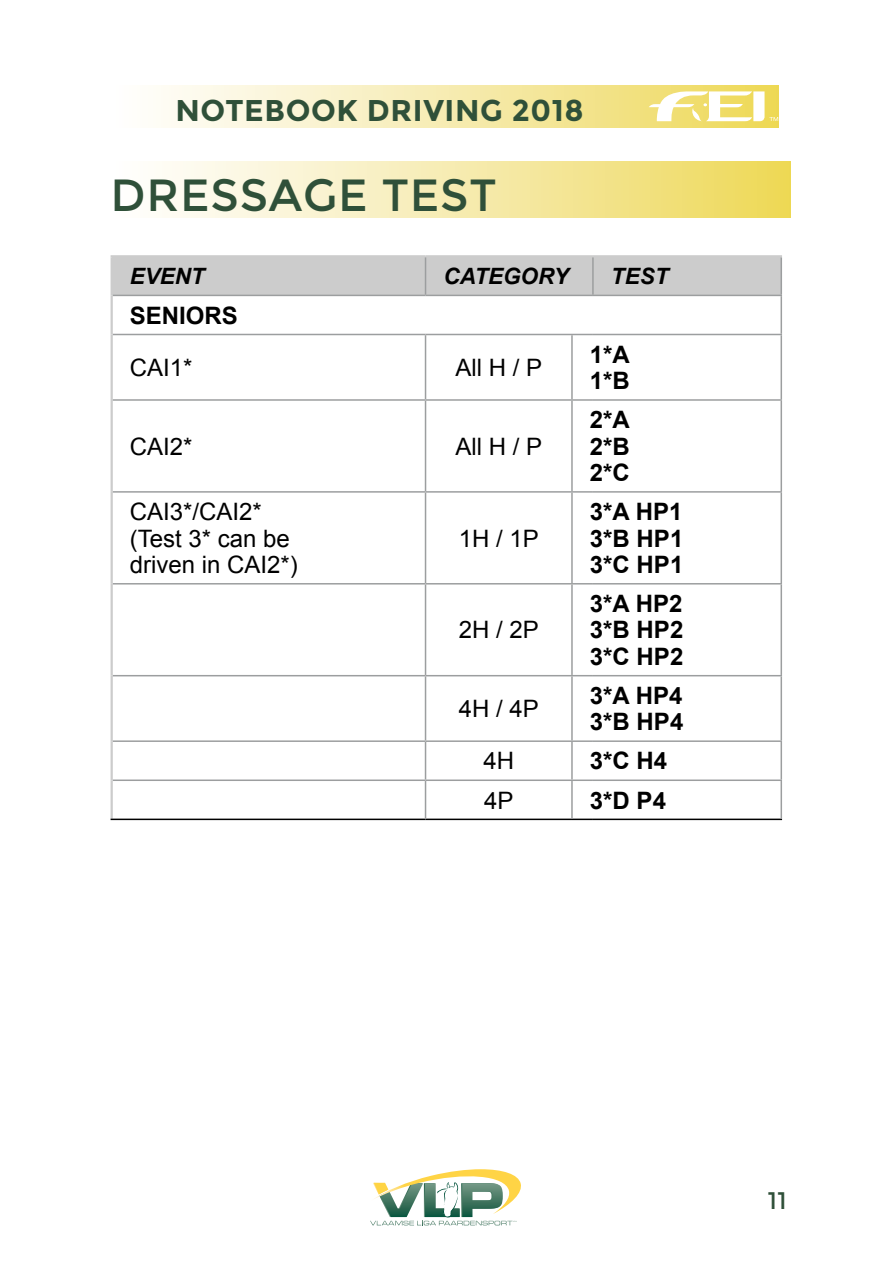
<style>
.page{position:relative;width:893px;height:1276px;background:#fff}
.page>*{position:absolute;margin:0;border:0;box-sizing:border-box;transform-origin:0 0}
.t1{font:45px "Montserrat";letter-spacing:.02em;color:#2f5039}
.t2{font:700 30px "Montserrat";letter-spacing:.02em;color:#2f5039}
.t3{font:700 24px/26.4px "Arial";color:#000;text-align:justify}
.t4{font:24px/26.4px "Arial";color:#000}
.t5{font:24px "Montserrat";color:#2f5039}
.t6{font:italic 700 22.5px "Arial";color:#000}
</style>
<div class="page">
<div style="left:111px;top:85px;width:667px;height:43px;background:linear-gradient(to right,#fff,#eed95c)"></div>
<svg style="left:370px;top:1169px;width:151px;height:56px"></svg>
<svg style="left:649px;top:91px;width:129px;height:30px"></svg>
<svg style="left:113px;top:335px;width:667px;height:483px"></svg>
<hr style="left:111px;top:295px;width:2px;height:39px;background:#ccc">
<hr style="left:111px;top:334px;width:2px;height:66px;background:#ccc">
<hr style="left:111px;top:400px;width:2px;height:92px;background:#ccc">
<hr style="left:111px;top:492px;width:2px;height:92px;background:#ccc">
<hr style="left:111px;top:584px;width:2px;height:91px;background:#ccc">
<hr style="left:111px;top:675px;width:2px;height:66px;background:#ccc">
<hr style="left:111px;top:741px;width:2px;height:39px;background:#ccc">
<hr style="left:111px;top:780px;width:2px;height:38px;background:#ccc">
<hr style="left:111px;top:257px;width:2px;height:38px;background:#ccc">
<hr style="left:111px;top:255px;width:314px;height:2px;background:#ccc">
<hr style="left:425px;top:255px;width:147px;height:2px;background:#ccc">
<hr style="left:572px;top:255px;width:21px;height:2px;background:#ccc">
<hr style="left:593px;top:255px;width:189px;height:2px;background:#ccc">
<hr style="left:111px;top:818px;width:314px;height:2px;background:#000">
<hr style="left:425px;top:818px;width:147px;height:2px;background:#000">
<hr style="left:572px;top:818px;width:21px;height:2px;background:#000">
<hr style="left:593px;top:818px;width:189px;height:2px;background:#000">
<hr style="left:780px;top:257px;width:2px;height:38px;background:#9c9e9f">
<div style="left:113px;top:257px;width:668px;height:39px;background:#ccc"></div>
<hr style="left:593px;top:295px;width:189px;height:1px;background:#9c9e9f">
<hr style="left:780px;top:296px;width:2px;height:38px;background:#9c9e9f">
<hr style="left:113px;top:334px;width:312px;height:1px;background:#9c9e9f">
<hr style="left:425px;top:334px;width:147px;height:1px;background:#9c9e9f">
<hr style="left:425px;top:335px;width:1px;height:64px;background:#9c9e9f">
<svg style="left:572px;top:334px;width:21px;height:1px"></svg>
<hr style="left:571px;top:335px;width:2px;height:64px;background:#9c9e9f">
<hr style="left:593px;top:334px;width:189px;height:1px;background:#9c9e9f">
<hr style="left:780px;top:335px;width:2px;height:64px;background:#9c9e9f">
<hr style="left:113px;top:399px;width:312px;height:2px;background:#9c9e9f">
<hr style="left:425px;top:399px;width:147px;height:2px;background:#9c9e9f">
<hr style="left:425px;top:401px;width:1px;height:90px;background:#9c9e9f">
<hr style="left:572px;top:399px;width:21px;height:2px;background:#9c9e9f">
<hr style="left:571px;top:401px;width:2px;height:90px;background:#9c9e9f">
<hr style="left:593px;top:399px;width:189px;height:2px;background:#9c9e9f">
<hr style="left:780px;top:401px;width:2px;height:90px;background:#9c9e9f">
<hr style="left:113px;top:491px;width:312px;height:1px;background:#9c9e9f">
<hr style="left:425px;top:491px;width:147px;height:1px;background:#9c9e9f">
<hr style="left:425px;top:492px;width:1px;height:91px;background:#9c9e9f">
<svg style="left:572px;top:491px;width:21px;height:1px"></svg>
<hr style="left:571px;top:492px;width:2px;height:91px;background:#9c9e9f">
<hr style="left:593px;top:491px;width:189px;height:1px;background:#9c9e9f">
<hr style="left:780px;top:492px;width:2px;height:91px;background:#9c9e9f">
<hr style="left:113px;top:583px;width:312px;height:1px;background:#9c9e9f">
<hr style="left:425px;top:583px;width:147px;height:1px;background:#9c9e9f">
<hr style="left:425px;top:584px;width:1px;height:91px;background:#9c9e9f">
<svg style="left:572px;top:583px;width:21px;height:1px"></svg>
<hr style="left:571px;top:584px;width:2px;height:91px;background:#9c9e9f">
<hr style="left:593px;top:583px;width:189px;height:1px;background:#9c9e9f">
<hr style="left:780px;top:584px;width:2px;height:91px;background:#9c9e9f">
<hr style="left:113px;top:675px;width:312px;height:1px;background:#9c9e9f">
<hr style="left:425px;top:675px;width:147px;height:1px;background:#9c9e9f">
<hr style="left:425px;top:676px;width:1px;height:64px;background:#9c9e9f">
<svg style="left:572px;top:675px;width:21px;height:1px"></svg>
<hr style="left:571px;top:676px;width:2px;height:64px;background:#9c9e9f">
<hr style="left:593px;top:675px;width:189px;height:1px;background:#9c9e9f">
<hr style="left:780px;top:676px;width:2px;height:64px;background:#9c9e9f">
<hr style="left:113px;top:740px;width:312px;height:2px;background:#9c9e9f">
<hr style="left:425px;top:740px;width:147px;height:2px;background:#9c9e9f">
<hr style="left:425px;top:742px;width:1px;height:37px;background:#9c9e9f">
<hr style="left:572px;top:740px;width:21px;height:2px;background:#9c9e9f">
<hr style="left:571px;top:742px;width:2px;height:37px;background:#9c9e9f">
<hr style="left:593px;top:740px;width:189px;height:2px;background:#9c9e9f">
<hr style="left:780px;top:742px;width:2px;height:37px;background:#9c9e9f">
<hr style="left:113px;top:779px;width:312px;height:2px;background:#9c9e9f">
<hr style="left:425px;top:779px;width:147px;height:2px;background:#9c9e9f">
<hr style="left:425px;top:781px;width:1px;height:37px;background:#9c9e9f">
<hr style="left:572px;top:779px;width:21px;height:2px;background:#9c9e9f">
<hr style="left:571px;top:781px;width:2px;height:37px;background:#9c9e9f">
<hr style="left:593px;top:779px;width:189px;height:2px;background:#9c9e9f">
<hr style="left:780px;top:781px;width:2px;height:37px;background:#9c9e9f">
<div style="left:111px;top:162px;width:680px;height:56px;background:linear-gradient(to right,#fff,#eed85a)"></div>
<p class="t2" style="left:175px;top:92px;width:410px">NOTEBOOK DRIVING 2018</p>
<h1 class="t1" style="left:111px;top:169px;width:387px">DRESSAGE TEST</h1>
<p class="t6" style="left:130px;top:263px;width:77px">EVENT</p>
<p class="t6" style="left:444px;top:263px;width:127px">CATEGORY</p>
<p class="t6" style="left:611px;top:263px;width:59px">TEST</p>
<p class="t3" style="left:130px;top:302px;width:110px">SENIORS</p>
<p class="t4" style="left:130px;top:354px;width:64px">CAI1*</p>
<p class="t4" style="left:456px;top:354px;width:88px">All H / P</p>
<p class="t3" style="left:590px;top:341px;width:42px">1*A<br>1*B</p>
<p class="t4" style="left:130px;top:433px;width:64px">CAI2*</p>
<p class="t4" style="left:456px;top:433px;width:88px">All H / P</p>
<p class="t4" style="left:130px;top:498px;width:170px">CAI3*/CAI2* (Test 3* can be driven in CAI2*)</p>
<p class="t4" style="left:459px;top:525px;width:82px">1H / 1P</p>
<p class="t4" style="left:459px;top:617px;width:82px">2H / 2P</p>
<p class="t4" style="left:459px;top:695px;width:82px">4H / 4P</p>
<p class="t3" style="left:590px;top:406px;width:42px">2*A 2*B 2*C</p>
<p class="t3" style="left:590px;top:498px;width:95px">3*A HP1<br>3*B HP1<br>3*C HP1</p>
<p class="t3" style="left:590px;top:590px;width:95px">3*A HP2<br>3*B HP2<br>3*C HP2</p>
<p class="t3" style="left:590px;top:682px;width:95px">3*A HP4<br>3*B HP4</p>
<p class="t4" style="left:483px;top:748px;width:32px">4H</p>
<p class="t3" style="left:590px;top:748px;width:79px">3*C H4</p>
<p class="t4" style="left:484px;top:787px;width:31px">4P</p>
<p class="t3" style="left:590px;top:787px;width:78px">3*D P4</p>
<p class="t5" style="left:768px;top:1186px;width:20px">11</p>
</div>
